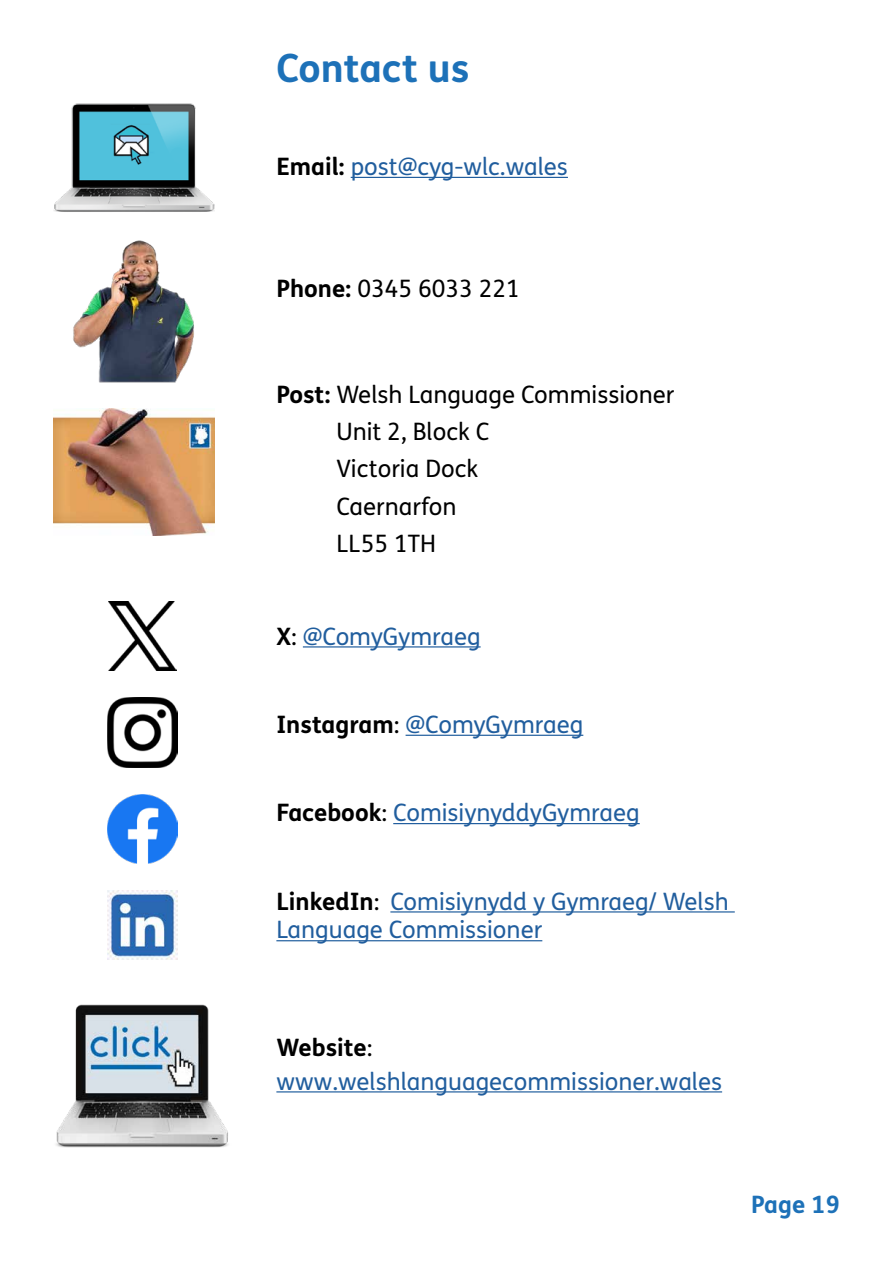
<style>
.page{position:relative;width:893px;height:1263px;background:#fff}
.page>*{position:absolute;margin:0;border:0;box-sizing:border-box;transform-origin:0 0}
.t1{font:700 39px "FS Me Pro";color:#1d71b8}
.Bodytext_-_P{font:24px/28.8px "FS Me Pro";color:#215e9e}
.Bodytext_-_P-2{font:24px "FS Me Pro";color:#000}
.Bodytext_-_P-3{font:700 24px "FS Me Pro";color:#000}
.t2{font:700 24px "FS Me Pro";color:#1d71b8}
.s1{font-weight:700;color:#000}
.s2{font-weight:700}
.s3{color:#000}
.s4{font-weight:400}
</style>
<div class="page">
<hr style="left:351px;top:177px;width:217px;height:1px;background:#215e9e">
<hr style="left:303px;top:646px;width:178px;height:1px;background:#215e9e">
<hr style="left:406px;top:735px;width:177px;height:1px;background:#215e9e">
<hr style="left:393px;top:823px;width:247px;height:1px;background:#215e9e">
<hr style="left:390px;top:911px;width:345px;height:1px;background:#215e9e">
<hr style="left:276px;top:940px;width:266px;height:1px;background:#215e9e">
<hr style="left:276px;top:1091px;width:446px;height:1px;background:#215e9e">
<img style="left:56px;top:1004px;width:173px;height:144px">
<img style="left:53px;top:408px;width:162px;height:128px">
<img style="left:53px;top:103px;width:162px;height:109px">
<img style="left:109px;top:602px;width:67px;height:69px">
<img style="left:108px;top:890px;width:69px;height:69px">
<img style="left:108px;top:698px;width:69px;height:69px">
<img style="left:108px;top:794px;width:69px;height:69px">
<img style="left:73px;top:240px;width:121px;height:143px">
<h2 class="t1" style="left:276px;top:38px;width:195px">Contact us</h2>
<p class="Bodytext_-_P" style="left:276px;top:152px;width:293px"><span class="s1">Email:</span> post@cyg-wlc.wales</p>
<p class="Bodytext_-_P-2" style="left:276px;top:272px;width:245px"><span class="s2">Phone:</span> 0345 6033 221</p>
<p class="Bodytext_-_P-2" style="left:276px;top:378px;width:400px"><span class="s2">Post:</span> Welsh Language Commissioner</p>
<p class="Bodytext_-_P-2" style="left:336px;top:415px;width:155px">Unit 2, Block C</p>
<p class="Bodytext_-_P-2" style="left:336px;top:452px;width:143px">Victoria Dock</p>
<p class="Bodytext_-_P-2" style="left:336px;top:490px;width:122px">Caernarfon</p>
<p class="Bodytext_-_P-2" style="left:336px;top:527px;width:101px">LL55 1TH</p>
<p class="Bodytext_-_P" style="left:276px;top:621px;width:206px"><span class="s1">X</span><span class="s3">:</span> @ComyGymraeg</p>
<p class="Bodytext_-_P" style="left:276px;top:710px;width:308px"><span class="s1">Instagram</span><span class="s3">:</span> @ComyGymraeg</p>
<p class="Bodytext_-_P" style="left:276px;top:798px;width:365px"><span class="s1">Facebook</span><span class="s3">:</span> ComisiynyddyGymraeg</p>
<p class="Bodytext_-_P" style="left:276px;top:886px;width:454px"><span class="s1">LinkedIn</span><span class="s3">:</span> Comisiynydd y Gymraeg/ Welsh<br>Language Commissioner</p>
<p class="Bodytext_-_P-3" style="left:276px;top:1029px;width:98px">Website<span class="s4">:</span></p>
<p class="Bodytext_-_P" style="left:276px;top:1066px;width:447px">www.welshlanguagecommissioner.wales</p>
<p class="t2" style="left:751px;top:1186px;width:90px">Page 19</p>
</div>
